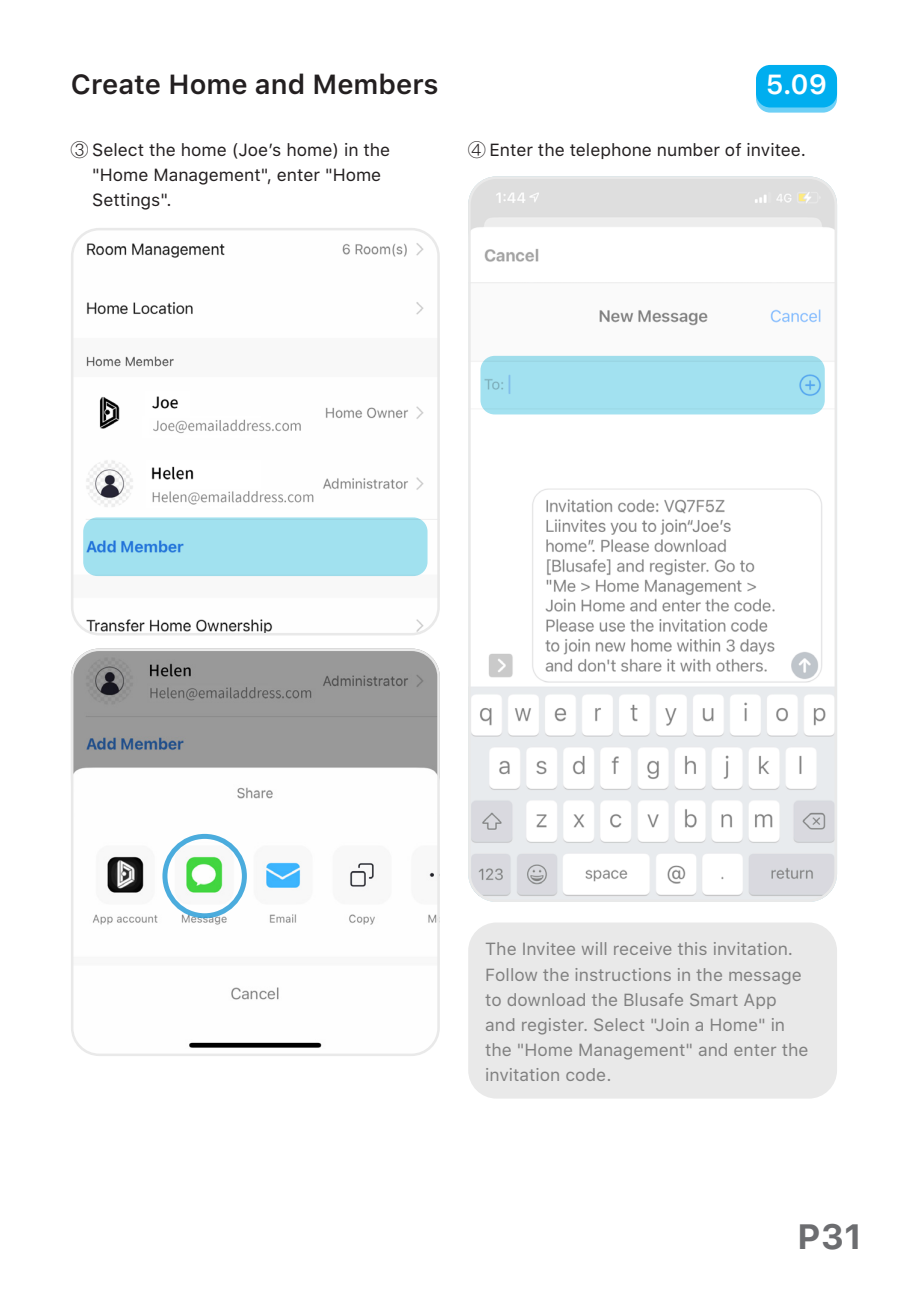
<style>
.page{position:relative;width:908px;height:1290px;background:#fff}
.page>*{position:absolute;margin:0;border:0;box-sizing:border-box;transform-origin:0 0}
.t1{font:700 35px "SF Pro Text";color:#6c6d70}
.大标题右{font:600 27.5px "SF Pro Text";color:#231f20}
.q1{font:600 27.5px "SF Pro Text";color:#fff}
.注释{font:17.5px/25px "SF Pro Text";color:#808080}
.t2{font:17.5px/25px "SF Pro Text";color:#231f20}
.s1{font-family:"Ping Fang SC Regular"}
</style>
<div class="page">
<svg style="left:755px;top:70px;width:81px;height:43px"></svg>
<div style="left:755px;top:65px;width:81px;height:42px;background:#00aeef;border-radius:14px"></div>
<svg style="left:468px;top:176px;width:368px;height:726px"></svg>
<svg style="left:71px;top:228px;width:368px;height:407px"></svg>
<svg style="left:71px;top:648px;width:368px;height:408px"></svg>
<div style="left:83px;top:517px;width:344px;height:59px;background:#a1e1ef;border-radius:14px"></div>
<div style="left:480px;top:356px;width:344px;height:58px;background:#a2e1f0;border-radius:14px"></div>
<div style="left:162px;top:834px;width:85px;height:84px;border:5px solid #1f98d5;border-radius:50%"></div>
<div style="left:468px;top:922px;width:368px;height:176px;background:#e9e9e9;border-radius:28px"></div>
<p class="大标题右" style="left:71px;top:65px;width:369px">Create Home and Members</p>
<p class="q1" style="left:765px;top:64px;width:63px">5.09</p>
<p class="t2" style="left:92px;top:137px;width:299px;text-indent:-21px"><span class="s1">③</span> Select the home (Joe’s home) in the "Home Management", enter "Home<br>Settings".</p>
<p class="t2" style="left:468px;top:137px;width:339px"><span class="s1">④</span> Enter the telephone number of invitee.</p>
<p class="注释" style="left:485px;top:936px;width:325px">The Invitee will receive this invitation.<br>Follow the instructions in the message to download the Blusafe Smart App and register. Select "Join a Home" in the "Home Management" and enter the invitation code.</p>
<h1 class="t1" style="left:796px;top:1216px;width:66px">P31</h1>
</div>
